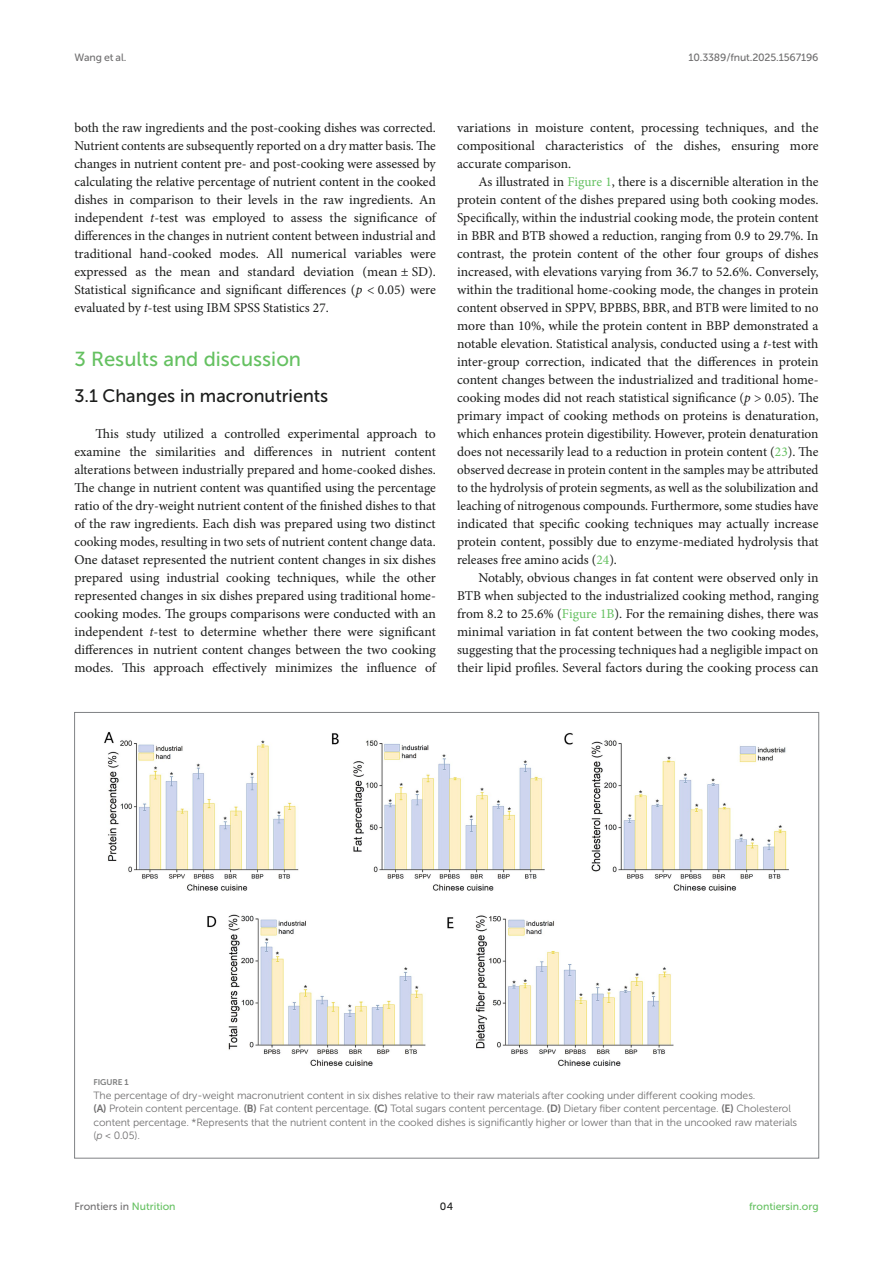
<style>
.page{position:relative;width:893px;height:1263px;background:#fff}
.page>*{position:absolute;margin:0;border:0;box-sizing:border-box;transform-origin:0 0}
.HEAD_1{font:20.25px "Museo Sans 500";color:#65c161}
.HEAD_2_after_HEAD_1{font:18px "Museo Sans 500";color:#1b1c1b}
.TEXT{font:13.5px/18px "Minion Pro";color:#1b1c1b;text-align:justify}
.FIG_LEG{font:10.5px/13.5px "Museo Sans 300";letter-spacing:-.01em;color:#706f70}
.t1{font:10.5px "Museo Sans 500";letter-spacing:-.015em;color:#706f70}
.t2{font:10.5px "Museo Sans 500";color:#65c161}
.t3{font:10.5px "Museo Sans 500";color:#1b1c1b}
.FIG_HD{font:8.25px "Museo Sans 700";letter-spacing:-.01em;color:#7e7f7f}
.s1{font-style:italic}
.s2{color:#65c161}
.s3{font-family:"Museo Sans 700"}
</style>
<div class="page">
<img style="left:104px;top:732px;width:685px;height:334px">
<p class="t1" style="left:74px;top:51px;width:53px">Wang et al.</p>
<p class="t1" style="left:689px;top:51px;width:131px">10.3389/fnut.2025.1567196</p>
<p class="TEXT" style="left:74px;top:119px;width:363px">both the raw ingredients and the post-cooking dishes was corrected.<br>Nutrient contents are subsequently reported on a dry matter basis. The changes in nutrient content pre- and post-cooking were assessed by calculating the relative percentage of nutrient content in the cooked dishes in comparison to their levels in the raw ingredients. An independent <span class="s1">t</span>-test was employed to assess the significance of differences in the changes in nutrient content between industrial and traditional hand-cooked modes. All numerical variables were expressed as the mean and standard deviation (mean ± SD).<br>Statistical significance and significant differences (<span class="s1">p</span> &lt; 0.05) were evaluated by <span class="s1">t</span>-test using IBM SPSS Statistics 27.</p>
<p class="HEAD_1" style="left:74px;top:348px;width:228px">3 Results and discussion</p>
<p class="HEAD_2_after_HEAD_1" style="left:74px;top:386px;width:255px">3.1 Changes in macronutrients</p>
<p class="TEXT" style="left:74px;top:425px;width:363px;text-indent:21px">This study utilized a controlled experimental approach to examine the similarities and differences in nutrient content alterations between industrially prepared and home-cooked dishes.<br>The change in nutrient content was quantified using the percentage ratio of the dry-weight nutrient content of the finished dishes to that of the raw ingredients. Each dish was prepared using two distinct cooking modes, resulting in two sets of nutrient content change data.<br>One dataset represented the nutrient content changes in six dishes prepared using industrial cooking techniques, while the other represented changes in six dishes prepared using traditional home&shy;cooking modes. The groups comparisons were conducted with an independent <span class="s1">t</span>-test to determine whether there were significant differences in nutrient content changes between the two cooking modes. This approach effectively minimizes the influence of</p>
<p class="TEXT" style="left:457px;top:119px;width:363px">variations in moisture content, processing techniques, and the compositional characteristics of the dishes, ensuring more accurate comparison.</p>
<p class="TEXT" style="left:457px;top:173px;width:363px;text-indent:21px">As illustrated in <span class="s2">Figure 1</span>, there is a discernible alteration in the protein content of the dishes prepared using both cooking modes.<br>Specifically, within the industrial cooking mode, the protein content in BBR and BTB showed a reduction, ranging from 0.9 to 29.7%. In contrast, the protein content of the other four groups of dishes increased, with elevations varying from 36.7 to 52.6%. Conversely, within the traditional home-cooking mode, the changes in protein content observed in SPPV, BPBBS, BBR, and BTB were limited to no more than 10%, while the protein content in BBP demonstrated a notable elevation. Statistical analysis, conducted using a <span class="s1">t</span>-test with inter-group correction, indicated that the differences in protein content changes between the industrialized and traditional home&shy;cooking modes did not reach statistical significance (<span class="s1">p</span> &gt; 0.05). The primary impact of cooking methods on proteins is denaturation, which enhances protein digestibility. However, protein denaturation does not necessarily lead to a reduction in protein content (<span class="s2">23</span>). The observed decrease in protein content in the samples may be attributed to the hydrolysis of protein segments, as well as the solubilization and leaching of nitrogenous compounds. Furthermore, some studies have indicated that specific cooking techniques may actually increase protein content, possibly due to enzyme-mediated hydrolysis that releases free amino acids (<span class="s2">24</span>).</p>
<p class="TEXT" style="left:457px;top:569px;width:363px;text-indent:21px">Notably, obvious changes in fat content were observed only in BTB when subjected to the industrialized cooking method, ranging from 8.2 to 25.6% (<span class="s2">Figure 1B</span>). For the remaining dishes, there was minimal variation in fat content between the two cooking modes, suggesting that the processing techniques had a negligible impact on their lipid profiles. Several factors during the cooking process can</p>
<p class="FIG_HD" style="left:94px;top:1078px;width:37px">FIGURE 1</p>
<p class="FIG_LEG" style="left:94px;top:1088px;width:705px">The percentage of dry-weight macronutrient content in six dishes relative to their raw materials after cooking under different cooking modes.<br><span class="s3">(A)</span> Protein content percentage. <span class="s3">(B)</span> Fat content percentage. <span class="s3">(C)</span> Total sugars content percentage. <span class="s3">(D)</span> Dietary fiber content percentage. <span class="s3">(E)</span> Cholesterol content percentage. *Represents that the nutrient content in the cooked dishes is significantly higher or lower than that in the uncooked raw materials (<span class="s1">p</span> &lt; 0.05).</p>
<p class="t1" style="left:74px;top:1200px;width:103px">Frontiers in <span class="s2">Nutrition</span></p>
<p class="t3" style="left:440px;top:1200px;width:15px">04</p>
<p class="t2" style="left:749px;top:1200px;width:71px">frontiersin.org</p>
</div>
